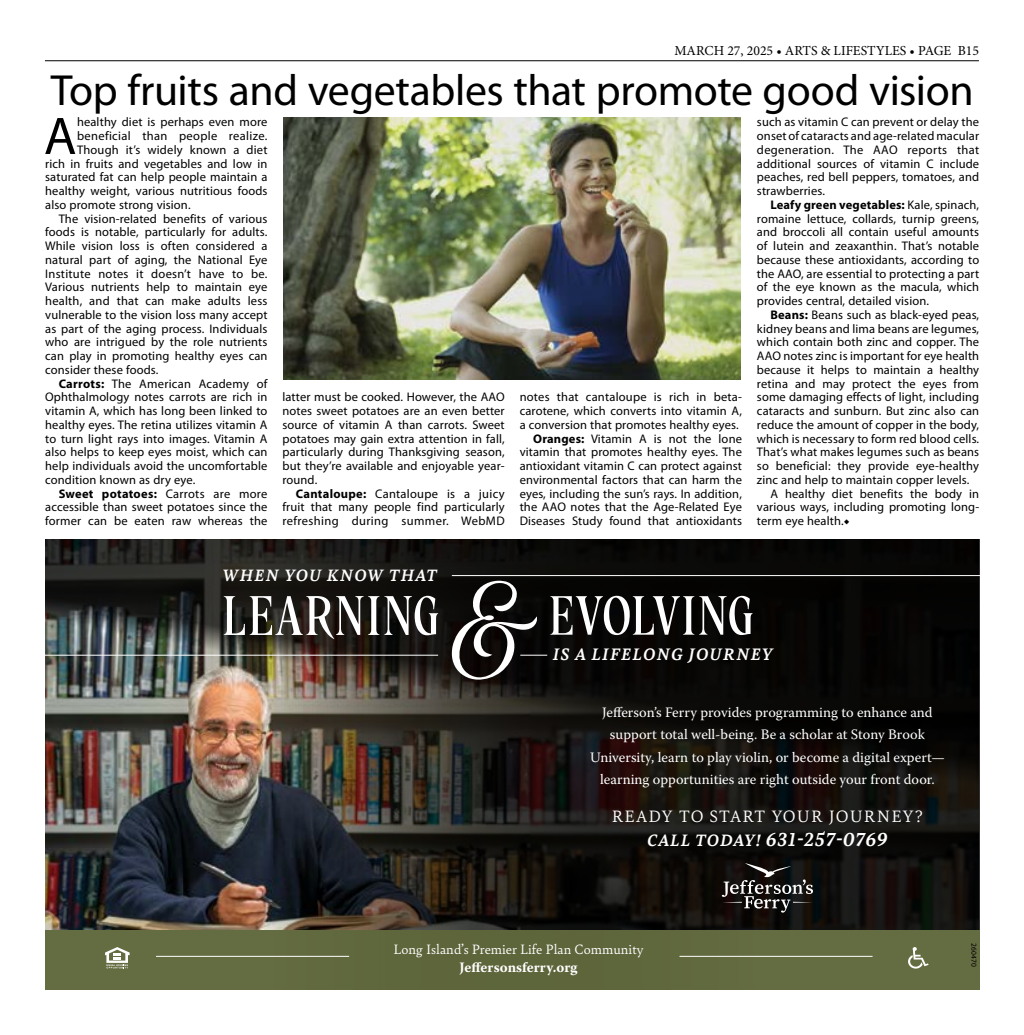
<style>
.page{position:relative;width:1024px;height:1035px;background:#fff}
.page>*{position:absolute;margin:0;border:0;box-sizing:border-box;transform-origin:0 0}
.t1{font:53.25px "Myriad Pro";color:#000}
.t2{font:43.75px "Myriad Pro";letter-spacing:-.01em;color:#000}
.t3{font:italic 700 20px "Bely";letter-spacing:.05em;color:#fff}
.t4{font:italic 700 17.62px "Bely";letter-spacing:.075em;color:#fff}
.t5{font:17.5px "Bely";letter-spacing:.06em;color:#fff}
.t6{font:italic 700 17.5px "Bely";letter-spacing:.075em;color:#fff}
.t7{font:14.38px/22.5px "Warnock Pro";color:#fff;text-align:center}
.t8{font:14.38px "Bely";color:#fff}
.t9{font:700 14.38px "Warnock Pro";color:#fff}
.t10{font:13.75px "Minion Pro";color:#000}
.t11{font:12.5px/13.8px "Myriad Pro";letter-spacing:.01em;color:#000;text-align:justify}
.t12{font:12.5px "Myriad Pro";letter-spacing:.03em;color:#000}
.t13{font:700 12.5px "Myriad Pro";letter-spacing:.02em;color:#000}
.t14{font:7.5px "Myriad Pro";color:#000}
.s1{font-weight:700}
.s2{font-weight:400}
.s3{font-family:"Minion Pro"}
.s4{font-size:17.5px}
</style>
<div class="page">
<hr style="left:45px;top:60px;width:934px;height:1px;background:#000">
<img style="left:45px;top:805px;width:219px;height:125px">
<svg style="left:264px;top:805px;width:715px;height:125px;background:#1a1816"></svg>
<img style="left:45px;top:539px;width:934px;height:266px">
<hr style="left:452px;top:575px;width:527px;height:1px;background:#fff">
<hr style="left:45px;top:655px;width:393px;height:1px;background:#fff">
<svg style="left:224px;top:596px;width:214px;height:43px"></svg>
<svg style="left:452px;top:581px;width:300px;height:99px;background:#2b2929"></svg>
<svg style="left:722px;top:863px;width:91px;height:50px;background:#363331"></svg>
<div style="left:45px;top:930px;width:934px;height:59px;background:#636b40"></div>
<svg style="left:105px;top:947px;width:25px;height:22px"></svg>
<svg style="left:908px;top:947px;width:20px;height:22px"></svg>
<hr style="left:156px;top:956px;width:193px;height:1px;background:#fff">
<hr style="left:679px;top:956px;width:193px;height:1px;background:#fff">
<img style="left:283px;top:117px;width:457px;height:263px">
<p class="t10" style="left:674px;top:41px;width:306px">MARCH 27, 2025 • ARTS &amp; LIFESTYLES • PAGE B15</p>
<h2 class="t2" style="left:51px;top:63px;width:924px">Top fruits and vegetables that promote good vision</h2>
<h1 class="t1" style="left:44px;top:103px;width:34px">A</h1>
<p class="t11" style="left:77px;top:115px;width:192px">healthy diet is perhaps even more</p>
<p class="t12" style="left:77px;top:128px;width:192px">beneficial than people realize.</p>
<p class="t11" style="left:77px;top:143px;width:192px">Though it’s widely known a diet</p>
<p class="t11" style="left:45px;top:156px;width:224px">rich in fruits and vegetables and low in</p>
<p class="t11" style="left:45px;top:170px;width:224px">saturated fat can help people maintain a</p>
<p class="t11" style="left:45px;top:184px;width:224px">healthy weight, various nutritious foods</p>
<p class="t11" style="left:45px;top:198px;width:147px">also promote strong vision.</p>
<p class="t11" style="left:59px;top:211px;width:210px">The vision-related benefits of various</p>
<p class="t11" style="left:45px;top:225px;width:224px">foods is notable, particularly for adults.</p>
<p class="t11" style="left:45px;top:239px;width:224px">While vision loss is often considered a</p>
<p class="t11" style="left:45px;top:253px;width:224px">natural part of aging, the National Eye</p>
<p class="t11" style="left:45px;top:266px;width:224px">Institute notes it doesn’t have to be.</p>
<p class="t11" style="left:45px;top:280px;width:224px">Various nutrients help to maintain eye</p>
<p class="t11" style="left:45px;top:294px;width:224px">health, and that can make adults less</p>
<p class="t11" style="left:45px;top:308px;width:224px">vulnerable to the vision loss many accept</p>
<p class="t11" style="left:45px;top:321px;width:224px">as part of the aging process. Individuals</p>
<p class="t11" style="left:45px;top:335px;width:224px">who are intrigued by the role nutrients</p>
<p class="t11" style="left:45px;top:349px;width:224px">can play in promoting healthy eyes can</p>
<p class="t11" style="left:45px;top:363px;width:115px">consider these foods.</p>
<p class="t11" style="left:59px;top:376px;width:210px"><span class="s1">Carrots:</span> The American Academy of</p>
<p class="t11" style="left:45px;top:390px;width:224px">Ophthalmology notes carrots are rich in</p>
<p class="t11" style="left:45px;top:404px;width:224px">vitamin A, which has long been linked to</p>
<p class="t11" style="left:45px;top:418px;width:224px">healthy eyes. The retina utilizes vitamin A</p>
<p class="t11" style="left:45px;top:431px;width:224px">to turn light rays into images. Vitamin A</p>
<p class="t11" style="left:45px;top:445px;width:224px">also helps to keep eyes moist, which can</p>
<p class="t11" style="left:45px;top:459px;width:224px">help individuals avoid the uncomfortable</p>
<p class="t11" style="left:45px;top:473px;width:152px">condition known as dry eye.</p>
<p class="t13" style="left:59px;top:485px;width:210px">Sweet potatoes: <span class="s2">Carrots are more</span></p>
<p class="t11" style="left:45px;top:500px;width:224px">accessible than sweet potatoes since the</p>
<p class="t11" style="left:45px;top:514px;width:224px">former can be eaten raw whereas the</p>
<p class="t11" style="left:282px;top:390px;width:224px">latter must be cooked. However, the AAO notes sweet potatoes are an even better source of vitamin A than carrots. Sweet potatoes may gain extra attention in fall, particularly during Thanksgiving season, but they’re available and enjoyable year&shy;round.</p>
<p class="t11" style="left:282px;top:486px;width:224px;text-indent:14px"><span class="s1">Cantaloupe:</span> Cantaloupe is a juicy fruit that many people find particularly refreshing during summer. WebMD</p>
<p class="t11" style="left:520px;top:390px;width:224px;text-align:right">notes that cantaloupe is rich in beta&shy;carotene, which converts into vitamin A, a conversion that promotes healthy eyes.<br><span class="s1">Oranges:</span> Vitamin A is not the lone vitamin that promotes healthy eyes. The antioxidant vitamin C can protect against environmental factors that can harm the eyes, including the sun’s rays. In addition, the AAO notes that the Age-Related Eye Diseases Study found that antioxidants</p>
<p class="t11" style="left:757px;top:115px;width:224px">such as vitamin C can prevent or delay the onset of cataracts and age-related macular degeneration. The AAO reports that additional sources of vitamin C include peaches, red bell peppers, tomatoes, and strawberries.</p>
<p class="t11" style="left:757px;top:198px;width:224px;text-indent:13px"><span class="s1">Leafy green vegetables:</span> Kale, spinach, romaine lettuce, collards, turnip greens, and broccoli all contain useful amounts of lutein and zeaxanthin. That’s notable because these antioxidants, according to the AAO, are essential to protecting a part of the eye known as the macula, which provides central, detailed vision.</p>
<p class="t11" style="left:770px;top:308px;width:210px"><span class="s1">Beans:</span> Beans such as black-eyed peas,</p>
<p class="t11" style="left:757px;top:321px;width:224px">kidney beans and lima beans are legumes,</p>
<p class="t11" style="left:757px;top:335px;width:224px">which contain both zinc and copper. The</p>
<p class="t11" style="left:757px;top:349px;width:224px">AAO notes zinc is important for eye health</p>
<p class="t11" style="left:757px;top:363px;width:224px">because it helps to maintain a healthy</p>
<p class="t11" style="left:757px;top:376px;width:224px">retina and may protect the eyes from</p>
<p class="t11" style="left:757px;top:390px;width:224px">some damaging effects of light, including</p>
<p class="t11" style="left:757px;top:404px;width:224px">cataracts and sunburn. But zinc also can</p>
<p class="t11" style="left:757px;top:418px;width:224px">reduce the amount of copper in the body,</p>
<p class="t11" style="left:757px;top:431px;width:224px">which is necessary to form red blood cells.</p>
<p class="t11" style="left:757px;top:445px;width:224px">That’s what makes legumes such as beans</p>
<p class="t11" style="left:757px;top:459px;width:224px">so beneficial: they provide eye-healthy</p>
<p class="t11" style="left:757px;top:473px;width:214px">zinc and help to maintain copper levels.</p>
<p class="t11" style="left:770px;top:486px;width:210px">A healthy diet benefits the body in</p>
<p class="t11" style="left:757px;top:500px;width:224px">various ways, including promoting long-</p>
<p class="t11" style="left:757px;top:514px;width:94px">term eye health.<span class="s3">◆</span></p>
<h3 class="t6" style="left:222px;top:562px;width:216px">WHEN YOU KNOW THAT</h3>
<h3 class="t4" style="left:553px;top:642px;width:221px">IS A LIFELONG JOURNEY</h3>
<p class="t7" style="left:590px;top:701px;width:356px">Jefferson’s Ferry provides programming to enhance and support total well-being. Be a scholar at Stony Brook University, learn to play violin, or become a digital expert— learning opportunities are right outside your front door.</p>
<h3 class="t5" style="left:612px;top:803px;width:313px">READY TO START YOUR JOURNEY?</h3>
<h3 class="t3" style="left:647px;top:825px;width:242px"><span class="s4">CALL TODAY!</span> 631-257-0769</h3>
<p class="t8" style="left:393px;top:939px;width:252px">Long Island’s Premier Life Plan Community</p>
<p class="t9" style="left:459px;top:959px;width:120px">Jeffersonsferry.org</p>
<p class="t14" style="left:978px;top:943px;width:25px;rotate:90deg">260470</p>
</div>
